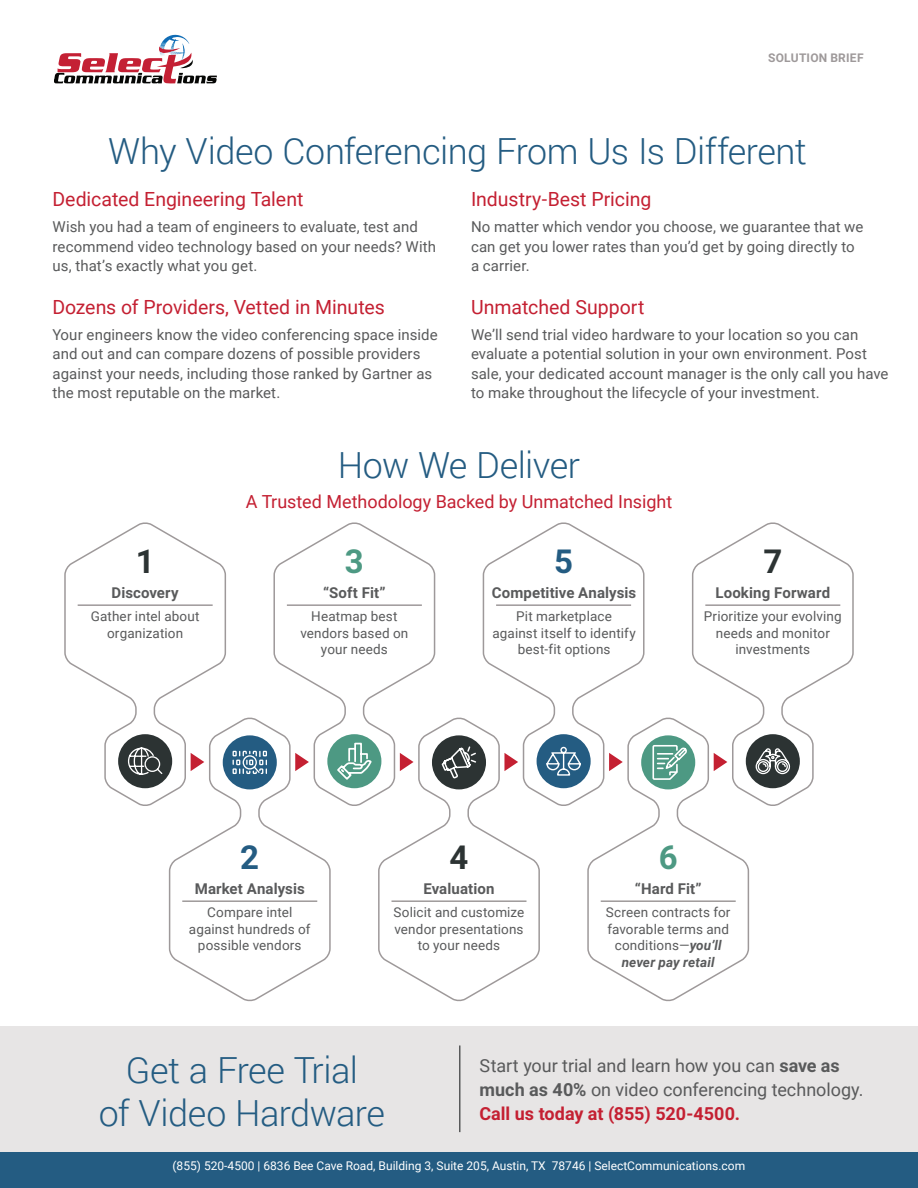
<style>
.page{position:relative;width:918px;height:1188px;background:#fff}
.page>*{position:absolute;margin:0;border:0;box-sizing:border-box;transform-origin:0 0}
.t1{font:300 36px/43.2px "Roboto";letter-spacing:-.015em;color:#245c82;text-align:center}
.t2{font:700 33px "Roboto";color:#2c3333}
.t3{font:700 33px "Roboto";color:#4d9983}
.t4{font:700 33px "Roboto";color:#245c82}
.t5{font:19.5px "Roboto";color:#c42032}
.t6{font:18px/24px "Roboto";color:#595a5b}
.t7{font:18px "Roboto";color:#c42032}
.t8{font:15px/19.5px "Roboto";letter-spacing:.005em;color:#595a5b}
.t9{font:700 15px "Roboto";letter-spacing:.01em;color:#595a5b}
.t10{font:13.5px/16.5px "Roboto";letter-spacing:.01em;color:#595a5b;text-align:center}
.t11{font:12px "Roboto";color:#fff}
.t12{font:700 12px "Roboto";letter-spacing:.02em;color:#9e999a}
.s1{font-weight:700;font-style:italic}
.s2{font-weight:700}
.s3{font-weight:700;color:#c42032}
</style>
<div class="page">
<div style="left:0;top:1026px;width:918px;height:162px;background:#e7e5e5"></div>
<svg style="left:273px;top:522px;width:163px;height:284px"></svg>
<div style="left:327px;top:734px;width:54px;height:54px;background:#4d9983;border-radius:50%"></div>
<hr style="left:287px;top:604px;width:135px;height:2px;background:#9e999a">
<svg style="left:337px;top:743px;width:35px;height:37px"></svg>
<svg style="left:168px;top:716px;width:163px;height:286px"></svg>
<div style="left:223px;top:735px;width:54px;height:54px;background:#245c82;border-radius:50%"></div>
<hr style="left:182px;top:900px;width:135px;height:2px;background:#9e999a">
<svg style="left:233px;top:751px;width:34px;height:23px"></svg>
<svg style="left:64px;top:522px;width:163px;height:286px"></svg>
<div style="left:118px;top:734px;width:54px;height:54px;background:#2c3333;border-radius:50%"></div>
<hr style="left:78px;top:604px;width:135px;height:2px;background:#9e999a">
<svg style="left:128px;top:748px;width:34px;height:27px"></svg>
<svg style="left:377px;top:716px;width:163px;height:286px"></svg>
<div style="left:432px;top:735px;width:54px;height:54px;background:#2c3333;border-radius:50%"></div>
<hr style="left:392px;top:900px;width:134px;height:2px;background:#9e999a">
<svg style="left:442px;top:746px;width:34px;height:32px"></svg>
<svg style="left:482px;top:522px;width:163px;height:286px"></svg>
<div style="left:537px;top:734px;width:54px;height:54px;background:#245c82;border-radius:50%"></div>
<hr style="left:496px;top:604px;width:135px;height:2px;background:#9e999a">
<svg style="left:546px;top:747px;width:35px;height:29px"></svg>
<svg style="left:587px;top:716px;width:163px;height:286px"></svg>
<div style="left:641px;top:735px;width:54px;height:54px;background:#4d9983;border-radius:50%"></div>
<hr style="left:601px;top:900px;width:135px;height:2px;background:#9e999a">
<svg style="left:652px;top:745px;width:35px;height:35px"></svg>
<svg style="left:691px;top:522px;width:163px;height:286px"></svg>
<div style="left:746px;top:734px;width:54px;height:54px;background:#2c3333;border-radius:50%"></div>
<hr style="left:705px;top:604px;width:135px;height:2px;background:#9e999a">
<svg style="left:756px;top:748px;width:34px;height:26px"></svg>
<svg style="left:191px;top:753px;width:13px;height:18px"></svg>
<svg style="left:295px;top:753px;width:14px;height:18px"></svg>
<svg style="left:400px;top:753px;width:14px;height:18px"></svg>
<svg style="left:504px;top:753px;width:14px;height:18px"></svg>
<svg style="left:609px;top:753px;width:14px;height:18px"></svg>
<svg style="left:714px;top:753px;width:13px;height:18px"></svg>
<hr style="left:459px;top:1045px;width:1px;height:87px;background:#595a5b">
<svg style="left:54px;top:35px;width:163px;height:48px"></svg>
<div style="left:0;top:1152px;width:918px;height:36px;background:#245c82"></div>
<p class="t12" style="left:768px;top:49px;width:97px">SOLUTION BRIEF</p>
<h1 class="t1" style="left:108px;top:128px;width:700px">Why Video Conferencing From Us Is Different</h1>
<h3 class="t5" style="left:52px;top:185px;width:253px">Dedicated Engineering Talent</h3>
<p class="t8" style="left:52px;top:217px;width:385px">Wish you had a team of engineers to evaluate, test and recommend video technology based on your needs? With us, that’s exactly what you get.</p>
<h3 class="t5" style="left:52px;top:293px;width:334px">Dozens of Providers, Vetted in Minutes</h3>
<p class="t8" style="left:52px;top:324px;width:387px">Your engineers know the video conferencing space inside and out and can compare dozens of possible providers against your needs, including those ranked by Gartner as the most reputable on the market.</p>
<h3 class="t5" style="left:471px;top:185px;width:182px">Industry-Best Pricing</h3>
<p class="t8" style="left:471px;top:217px;width:394px">No matter which vendor you choose, we guarantee that we can get you lower rates than you’d get by going directly to a carrier.</p>
<h3 class="t5" style="left:471px;top:293px;width:175px">Unmatched Support</h3>
<p class="t8" style="left:471px;top:324px;width:419px">We’ll send trial video hardware to your location so you can evaluate a potential solution in your own environment. Post sale, your dedicated account manager is the only call you have to make throughout the lifecycle of your investment.</p>
<h2 class="t2" style="left:136px;top:538px;width:20px">1</h2>
<p class="t9" style="left:112px;top:582px;width:69px">Discovery</p>
<p class="t10" style="left:91px;top:608px;width:110px">Gather intel about organization</p>
<h1 class="t1" style="left:338px;top:443px;width:244px">How We Deliver</h1>
<p class="t7" style="left:246px;top:489px;width:428px">A Trusted Methodology Backed by Unmatched Insight</p>
<h2 class="t3" style="left:345px;top:538px;width:20px">3</h2>
<p class="t9" style="left:323px;top:582px;width:64px">“Soft Fit”</p>
<p class="t10" style="left:300px;top:608px;width:109px">Heatmap best vendors based on your needs</p>
<h2 class="t4" style="left:554px;top:538px;width:20px">5</h2>
<p class="t9" style="left:492px;top:582px;width:146px">Competitive Analysis</p>
<p class="t10" style="left:492px;top:608px;width:145px">Pit marketplace against itself to identify best-fit options</p>
<h2 class="t2" style="left:763px;top:538px;width:20px">7</h2>
<p class="t9" style="left:716px;top:582px;width:116px">Looking Forward</p>
<p class="t10" style="left:704px;top:608px;width:139px">Prioritize your evolving needs and monitor investments</p>
<h2 class="t4" style="left:240px;top:834px;width:20px">2</h2>
<h2 class="t2" style="left:450px;top:834px;width:20px">4</h2>
<h2 class="t3" style="left:659px;top:834px;width:20px">6</h2>
<p class="t9" style="left:195px;top:878px;width:112px">Market Analysis</p>
<p class="t10" style="left:189px;top:904px;width:123px">Compare intel against hundreds of possible vendors</p>
<p class="t9" style="left:423px;top:878px;width:73px">Evaluation</p>
<p class="t10" style="left:394px;top:904px;width:132px">Solicit and customize vendor presentations to your needs</p>
<p class="t9" style="left:635px;top:878px;width:69px">“Hard Fit”</p>
<p class="t10" style="left:606px;top:904px;width:126px">Screen contracts for favorable terms and conditions—<span class="s1">you’ll never pay retail</span></p>
<h1 class="t1" style="left:99px;top:1047px;width:287px">Get a Free Trial<br>of Video Hardware</h1>
<p class="t6" style="left:480px;top:1052px;width:386px">Start your trial and learn how you can <span class="s2">save as much as 40%</span> on video conferencing technology.<br><span class="s3">Call us today at (855) 520-4500.</span></p>
<p class="t11" style="left:173px;top:1157px;width:574px">(855) 520-4500 | 6836 Bee Cave Road, Building 3, Suite 205, Austin, TX 78746 | SelectCommunications.com</p>
</div>
